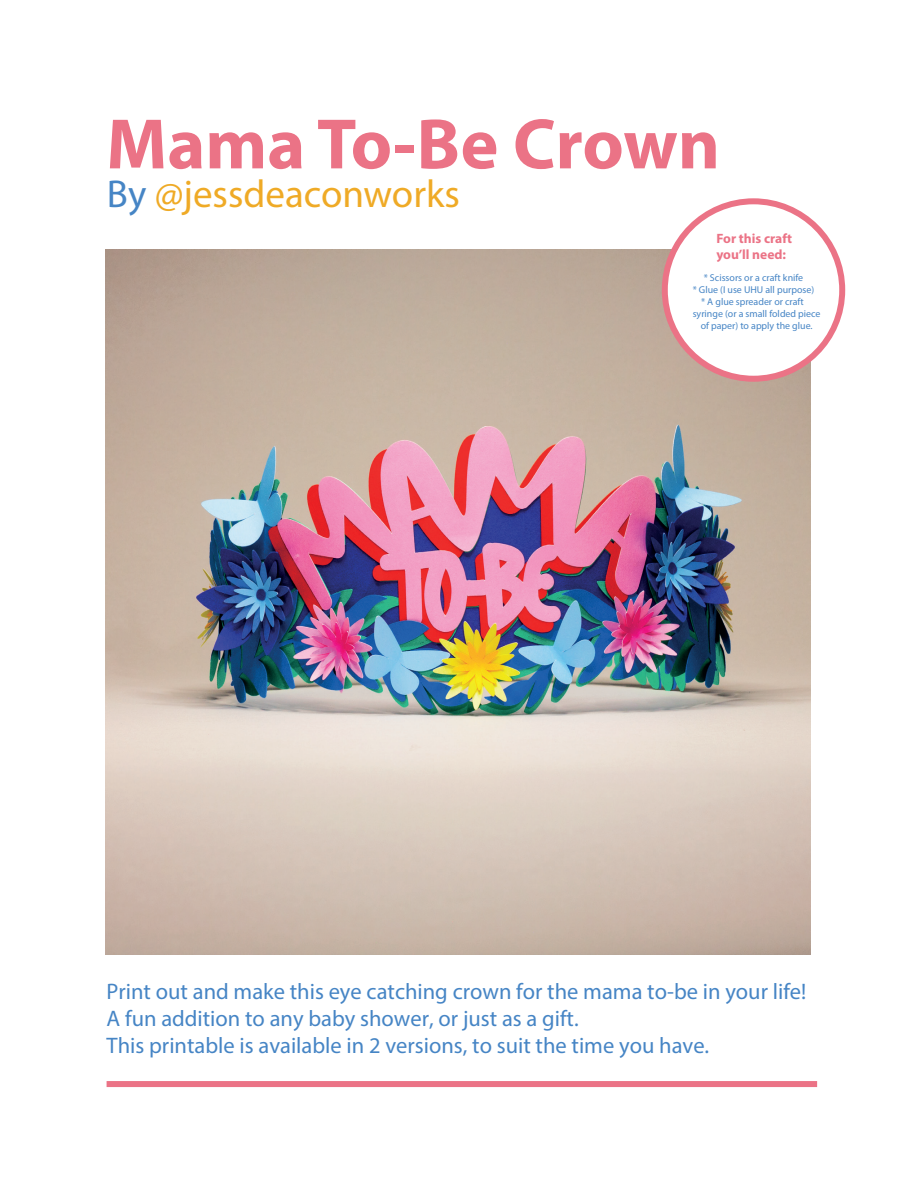
<style>
.page{position:relative;width:918px;height:1188px;background:#fff}
.page>*{position:absolute;margin:0;border:0;box-sizing:border-box;transform-origin:0 0}
.t1{font:700 72px "Myriad Pro";color:#eb7386}
.t2{font:39px "Myriad Pro";color:#efaa26}
.t3{font:22.5px/27px "Myriad Pro";color:#4685c5}
.t4{font:700 13.5px/16.2px "Myriad Pro";color:#eb7386}
.t5{font:9.9px "Myriad Pro";color:#4685c5}
.s1{color:#4685c5}
</style>
<div class="page">
<div style="left:107px;top:1081px;width:710px;height:6px;background:#eb7386"></div>
<img style="left:106px;top:250px;width:705px;height:704px">
<div style="left:665px;top:201px;width:177px;height:178px;background:#fff;border-radius:50%"></div>
<div style="left:662px;top:198px;width:183px;height:184px;border:6px solid #eb7386;border-radius:50%"></div>
<h1 class="t1" style="left:106px;top:97px;width:615px">Mama To-Be Crown</h1>
<h2 class="t2" style="left:107px;top:170px;width:355px"><span class="s1">By</span> @jessdeaconworks</h2>
<p class="t4" style="left:716px;top:230px;width:77px">For this craft you’ll need:</p>
<p class="t5" style="left:704px;top:272px;width:101px">* Scissors or a craft knife</p>
<p class="t5" style="left:693px;top:284px;width:123px">* Glue (I use UHU all purpose)</p>
<p class="t5" style="left:701px;top:295px;width:104px">* A glue spreader or craft</p>
<p class="t5" style="left:693px;top:307px;width:129px">syringe (or a small folded piece</p>
<p class="t5" style="left:701px;top:319px;width:113px">of paper) to apply the glue.</p>
<p class="t3" style="left:107px;top:978px;width:701px">Print out and make this eye catching crown for the mama to-be in your life!<br>A fun addition to any baby shower, or just as a gift.<br>This printable is available in 2 versions, to suit the time you have.</p>
</div>
